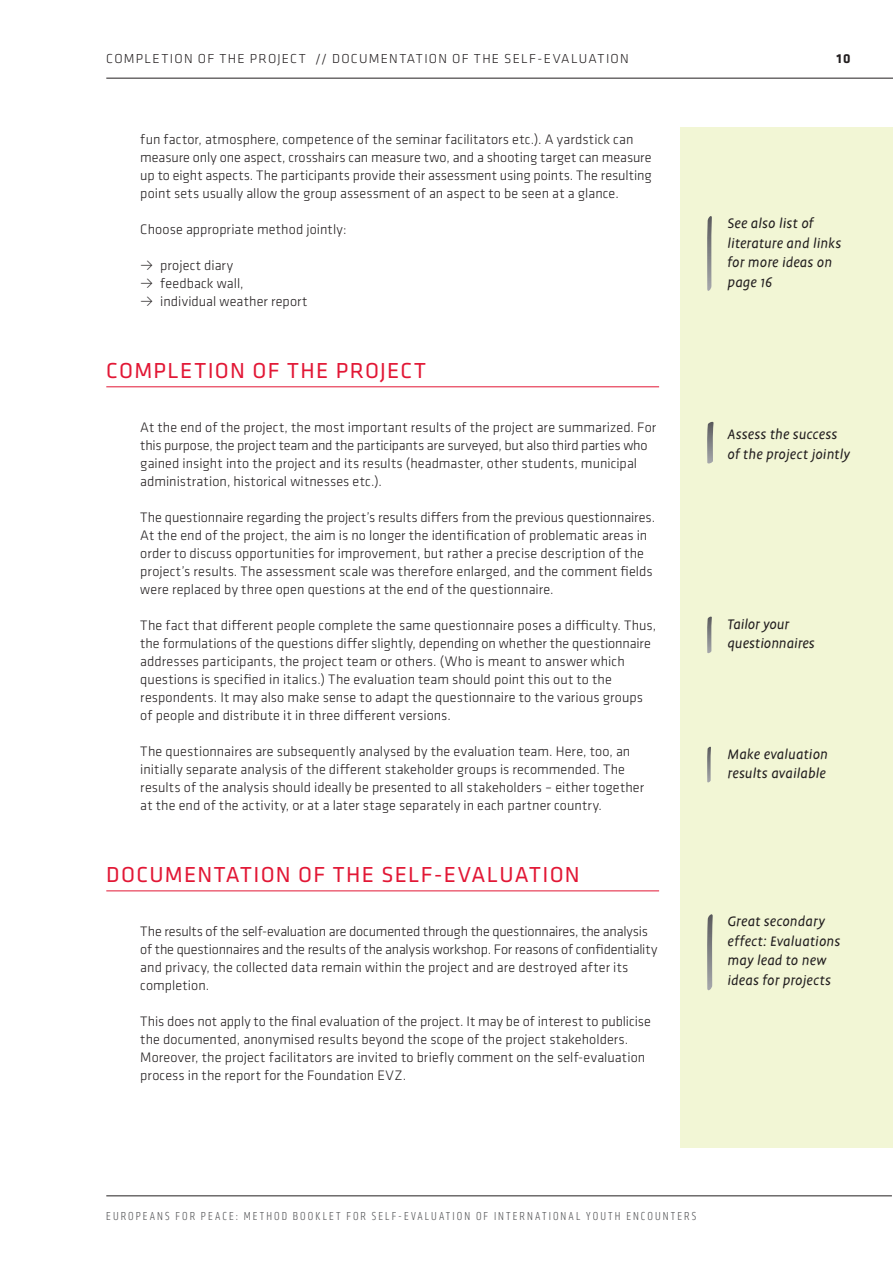
<style>
.page{position:relative;width:893px;height:1263px;background:#fff}
.page>*{position:absolute;margin:0;border:0;box-sizing:border-box;transform-origin:0 0}
.t1{font:22.5px "Klavika";letter-spacing:.065em;color:#e21735}
.t2{font:italic 15.75px/19.5px "Duper OT";letter-spacing:.025em;color:#231f20}
.t3{font:300 14.25px/18px "Klavika";letter-spacing:.005em;color:#231f20}
.t4{font:300 13.5px "Klavika";letter-spacing:.09em;color:#231f20}
.t5{font:700 13.5px "Klavika";color:#231f20}
.t6{font:300 condensed 12px "Klavika";letter-spacing:.17em;color:#57585a}
</style>
<div class="page">
<div style="left:680px;top:128px;width:213px;height:1020px;background:#f2f6d5"></div>
<hr style="left:106px;top:1195px;width:786px;height:1px;background:#231f20">
<hr style="left:106px;top:78px;width:787px;height:1px;background:#231f20">
<hr style="left:106px;top:387px;width:553px;height:1px;background:#e21735">
<hr style="left:106px;top:891px;width:553px;height:1px;background:#e21735">
<svg style="left:707px;top:216px;width:5px;height:75px"></svg>
<svg style="left:707px;top:422px;width:7px;height:42px"></svg>
<svg style="left:707px;top:617px;width:5px;height:37px"></svg>
<svg style="left:707px;top:747px;width:4px;height:36px"></svg>
<svg style="left:707px;top:914px;width:6px;height:77px"></svg>
<p class="t4" style="left:106px;top:51px;width:185px">Completion of the project</p>
<p class="t4" style="left:315px;top:51px;width:92px">// Documentati</p>
<p class="t4" style="left:429px;top:51px;width:201px">on of the self-evaluation</p>
<p class="t5" style="left:837px;top:49px;width:15px">10</p>
<p class="t3" style="left:140px;top:130px;width:513px">fun factor, atmosphere, competence of the seminar facilitators etc.). A yardstick can measure only one aspect, crosshairs can measure two, and a shooting target can measure up to eight aspects. The participants provide their assessment using points. The resulting point sets usually allow the group assessment of an aspect to be seen at a glance.</p>
<p class="t3" style="left:140px;top:220px;width:208px">Choose appropriate method jointly:</p>
<p class="t3" style="left:140px;top:256px;width:94px">• project diary</p>
<p class="t3" style="left:140px;top:274px;width:105px">• -feedback wall,</p>
<p class="t3" style="left:140px;top:292px;width:169px">• -individual weather report</p>
<h1 class="t1" style="left:106px;top:356px;width:114px">COMPLETION</h1>
<h1 class="t1" style="left:253px;top:356px;width:98px">OF THE PRO</h1>
<h1 class="t1" style="left:380px;top:356px;width:47px">JECT</h1>
<p class="t3" style="left:140px;top:418px;width:517px">At the end of the project, the most important results of the project are summarized. For this purpose, the project team and the participants are surveyed, but also third parties who gained insight into the project and its results (headmaster, other students, municipal administration, historical witnesses etc.).</p>
<p class="t3" style="left:140px;top:508px;width:516px">The questionnaire regarding the project’s results differs from the previous questionnaires.<br>At the end of the project, the aim is no longer the identification of problematic areas in order to discuss opportunities for improvement, but rather a precise description of the project’s results. The assessment scale was therefore enlarged, and the comment fields were replaced by three open questions at the end of the questionnaire.</p>
<p class="t3" style="left:140px;top:616px;width:518px">The fact that different people complete the same questionnaire poses a difficulty. Thus, the formulations of the questions differ slightly, depending on whether the questionnaire addresses participants, the project team or others. (Who is meant to answer which questions is specified in italics.) The evaluation team should point this out to the respondents. It may also make sense to adapt the questionnaire to the various groups of people and distribute it in three different versions.</p>
<p class="t3" style="left:140px;top:742px;width:505px">The questionnaires are subsequently analysed by the evaluation team. Here, too, an initially separate analysis of the different stakeholder groups is recommended. The results of the analysis should ideally be presented to all stakeholders – either together at the end of the activity, or at a later stage separately in each partner country.</p>
<h1 class="t1" style="left:106px;top:860px;width:15px">DOCU</h1>
<h1 class="t1" style="left:165px;top:860px;width:101px">MENTATION</h1>
<h1 class="t1" style="left:298px;top:860px;width:257px">OF THE SELF-EVALUATION</h1>
<p class="t3" style="left:140px;top:922px;width:518px">The results of the self-evaluation are documented through the questionnaires, the analysis of the questionnaires and the results of the analysis workshop. For reasons of confidentiality and privacy, the collected data remain within the project and are destroyed after its completion.</p>
<p class="t3" style="left:140px;top:1012px;width:512px">This does not apply to the final evaluation of the project. It may be of interest to publicise the documented, anonymised results beyond the scope of the project stakeholders.<br>Moreover, the project facilitators are invited to briefly comment on the self-evaluation process in the report for the Foundation EVZ.</p>
<p class="t2" style="left:727px;top:214px;width:115px">See also list of literature and links for more ideas on page 16</p>
<p class="t2" style="left:727px;top:425px;width:124px">Assess the success of the project jointly</p>
<p class="t2" style="left:727px;top:615px;width:88px">Tailor your questionnaires</p>
<p class="t2" style="left:727px;top:745px;width:102px">Make evaluation results available</p>
<p class="t2" style="left:727px;top:912px;width:114px">Great secondary effect: Evaluations may lead to new ideas for projects</p>
<p class="t6" style="left:106px;top:1210px;width:591px">EUROPEANS FOR PEACE: METHOD BOOKLET FOR SELF-EVALUATION OF INTERNATIONAL YOUTH ENCOUNTERS</p>
</div>
